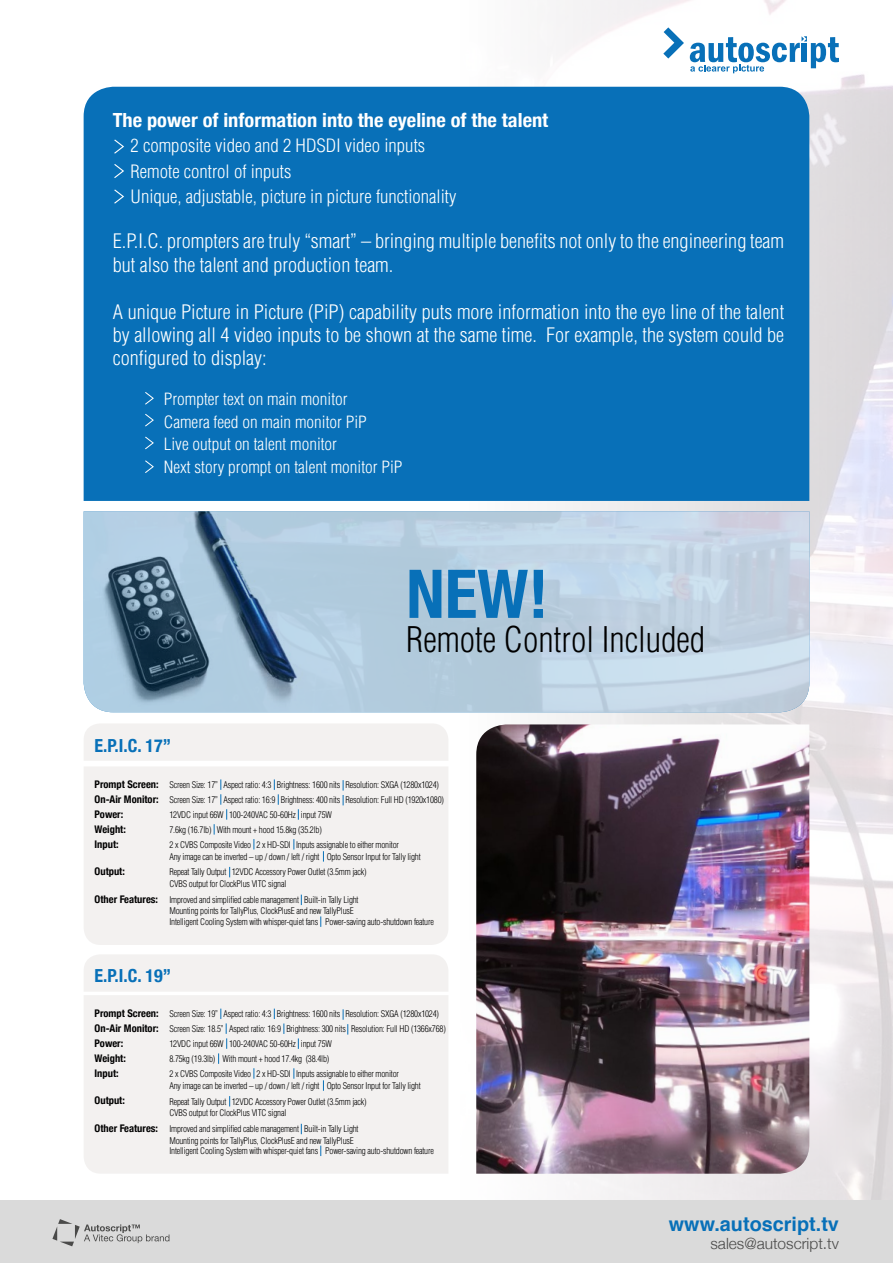
<style>
.page{position:relative;width:893px;height:1263px;background:#fff}
.page>*{position:absolute;margin:0;border:0;box-sizing:border-box;transform-origin:0 0}
.t1{font:700 condensed 67.35px "Helvetica Neue";color:#0870b8}
.t2{font:300 condensed 34.5px "Helvetica LT Std";color:#000}
.t3{font:700 19.8px "Helvetica";color:#0870b8}
.t4{font:300 condensed 19.5px/23.4px "Helvetica LT Std";color:#fff;scale:1.05 1}
.t5{font:700 condensed 19.5px "Helvetica Neue";color:#fff;scale:1.05 1}
.t6{font:300 condensed 18px/25.5px "Helvetica LT Std";color:#fff;scale:1.04 1}
.t7{font:700 condensed 18px "Helvetica Neue";color:#0870b8}
.t8{font:300 condensed 16.5px/22.5px "Helvetica LT Std";color:#fff;scale:1.04 1}
.t9{font:300 15.45px "Helvetica Neue";color:#4a4a49}
.t10{font:700 condensed 10.5px "Helvetica Neue";color:#000}
.t11{font:300 condensed 9px "Helvetica LT Std";letter-spacing:-.02em;color:#000}
</style>
<div class="page">
<img style="left:449px;top:0;width:444px;height:1201px">
<div style="left:84px;top:87px;width:725px;height:414px;background:#0870b8"></div>
<svg style="left:663px;top:27px;width:21px;height:32px"></svg>
<svg style="left:690px;top:36px;width:149px;height:37px"></svg>
<div style="left:0;top:1201px;width:893px;height:62px;background:#dadada"></div>
<svg style="left:52px;top:1219px;width:117px;height:27px"></svg>
<svg style="left:114px;top:140px;width:10px;height:14px"></svg>
<svg style="left:145px;top:392px;width:9px;height:13px"></svg>
<svg style="left:114px;top:164px;width:10px;height:14px"></svg>
<svg style="left:145px;top:414px;width:9px;height:12px"></svg>
<svg style="left:114px;top:189px;width:10px;height:15px"></svg>
<svg style="left:145px;top:437px;width:9px;height:12px"></svg>
<svg style="left:145px;top:460px;width:9px;height:13px"></svg>
<svg style="left:84px;top:511px;width:725px;height:201px;background:#acc3d5"></svg>
<div style="left:84px;top:955px;width:364px;height:37px;background:#f3f1f0"></div>
<div style="left:84px;top:767px;width:364px;height:178px;background:#f3f1f0"></div>
<div style="left:84px;top:995px;width:364px;height:178px;background:#f3f1f0"></div>
<img style="left:476px;top:724px;width:333px;height:450px">
<svg style="left:221px;top:779px;width:6px;height:41px"></svg>
<svg style="left:218px;top:1008px;width:9px;height:56px"></svg>
<svg style="left:274px;top:779px;width:5px;height:26px"></svg>
<svg style="left:343px;top:780px;width:1px;height:25px"></svg>
<svg style="left:343px;top:1009px;width:5px;height:25px"></svg>
<div style="left:84px;top:724px;width:364px;height:37px;background:#f3f1f0"></div>
<h3 class="t5" style="left:113px;top:104px;width:416px">The power of information into the eyeline of the talent</h3>
<h3 class="t6" style="left:131px;top:133px;width:315px">2 composite video and 2 HDSDI video inputs<br>Remote control of inputs<br>Unique, adjustable, picture in picture functionality</h3>
<h3 class="t4" style="left:113px;top:229px;width:641px">E.P.I.C. prompters are truly “smart” – bringing multiple benefits not only to the engineering team but also the talent and production team.</h3>
<h3 class="t4" style="left:113px;top:300px;width:641px;text-align:justify">A unique Picture in Picture (PiP) capability puts more information into the eye line of the talent by allowing all 4 video inputs to be shown at the same time. For example, the system could be configured to display:</h3>
<h3 class="t8" style="left:164px;top:388px;width:231px">Prompter text on main monitor<br>Camera feed on main monitor PiP<br>Live output on talent monitor<br>Next story prompt on talent monitor PiP</h3>
<h3 class="t7" style="left:95px;top:730px;width:78px">E.P.I.C. 17”</h3>
<h1 class="t1" style="left:406px;top:538px;width:144px">NEW!</h1>
<h2 class="t2" style="left:406px;top:618px;width:301px">Remote Control Included</h2>
<p class="t10" style="left:95px;top:775px;width:66px">Prompt Screen:</p>
<p class="t11" style="left:169px;top:779px;width:271px">Screen Size: 17” Aspect ratio: 4:3 Brightness: 1600 nits Resolution: SXGA (1280x1024)</p>
<p class="t10" style="left:95px;top:790px;width:66px">On-Air Monitor:</p>
<p class="t11" style="left:169px;top:794px;width:276px">Screen Size: 17” Aspect ratio: 16:9 Brightness: 400 nits Resolution: Full HD (1920x1080)</p>
<p class="t10" style="left:95px;top:805px;width:30px">Power:</p>
<p class="t11" style="left:169px;top:809px;width:164px">12VDC input 66W 100-240VAC 50-60Hz input 75W</p>
<p class="t10" style="left:95px;top:820px;width:33px">Weight:</p>
<p class="t11" style="left:169px;top:824px;width:154px">7.6kg (16.7lb) With mount + hood 15.8kg (35.2lb)</p>
<p class="t10" style="left:95px;top:835px;width:26px">Input:</p>
<p class="t11" style="left:169px;top:839px;width:231px">2 x CVBS Composite Video 2 x HD-SDI Inputs assignable to either monitor</p>
<p class="t11" style="left:169px;top:851px;width:253px">Any image can be inverted – up / down / left / right Opto Sensor Input for Tally light</p>
<p class="t10" style="left:95px;top:863px;width:32px">Output:</p>
<p class="t11" style="left:169px;top:866px;width:199px">Repeat Tally Output 12VDC Accessory Power Outlet (3.5mm jack)</p>
<p class="t11" style="left:169px;top:878px;width:118px">CVBS output for ClockPlus VITC signal</p>
<p class="t10" style="left:95px;top:890px;width:65px">Other Features:</p>
<p class="t11" style="left:169px;top:894px;width:191px">Improved and simplified cable management Built-in Tally Light</p>
<p class="t11" style="left:169px;top:905px;width:186px">Mounting points for TallyPlus, ClockPlusE and new TallyPlusE</p>
<p class="t11" style="left:169px;top:916px;width:266px">Intelligent Cooling System with whisper-quiet fans Power-saving auto-shutdown feature</p>
<h3 class="t7" style="left:95px;top:960px;width:78px">E.P.I.C. 19”</h3>
<p class="t10" style="left:95px;top:1004px;width:66px">Prompt Screen:</p>
<p class="t11" style="left:169px;top:1008px;width:271px">Screen Size: 19” Aspect ratio: 4:3 Brightness: 1600 nits Resolution: SXGA (1280x1024)</p>
<p class="t10" style="left:95px;top:1019px;width:66px">On-Air Monitor:</p>
<p class="t11" style="left:169px;top:1023px;width:278px">Screen Size: 18.5” Aspect ratio: 16:9 Brightness: 300 nits Resolution: Full HD (1366x768)</p>
<p class="t10" style="left:95px;top:1034px;width:30px">Power:</p>
<p class="t11" style="left:169px;top:1038px;width:164px">12VDC input 66W 100-240VAC 50-60Hz input 75W</p>
<p class="t10" style="left:95px;top:1049px;width:33px">Weight:</p>
<p class="t11" style="left:169px;top:1053px;width:162px">8.75kg (19.3lb) With mount + hood 17.4kg (38.4lb)</p>
<p class="t10" style="left:95px;top:1064px;width:26px">Input:</p>
<p class="t11" style="left:169px;top:1068px;width:231px">2 x CVBS Composite Video 2 x HD-SDI Inputs assignable to either monitor</p>
<p class="t11" style="left:169px;top:1080px;width:253px">Any image can be inverted – up / down / left / right Opto Sensor Input for Tally light</p>
<p class="t10" style="left:95px;top:1092px;width:32px">Output:</p>
<p class="t11" style="left:169px;top:1096px;width:199px">Repeat Tally Output 12VDC Accessory Power Outlet (3.5mm jack)</p>
<p class="t11" style="left:169px;top:1107px;width:118px">CVBS output for ClockPlus VITC signal</p>
<p class="t10" style="left:95px;top:1120px;width:65px">Other Features:</p>
<p class="t11" style="left:169px;top:1123px;width:191px">Improved and simplified cable management Built-in Tally Light</p>
<p class="t11" style="left:169px;top:1135px;width:186px">Mounting points for TallyPlus, ClockPlusE and new TallyPlusE</p>
<p class="t11" style="left:169px;top:1145px;width:266px">Intelligent Cooling System with whisper-quiet fans Power-saving auto-shutdown feature</p>
<h3 class="t3" style="left:669px;top:1208px;width:172px">www.autoscript.tv</h3>
<h3 class="t9" style="left:710px;top:1230px;width:130px">sales@autoscript.tv</h3>
</div>
